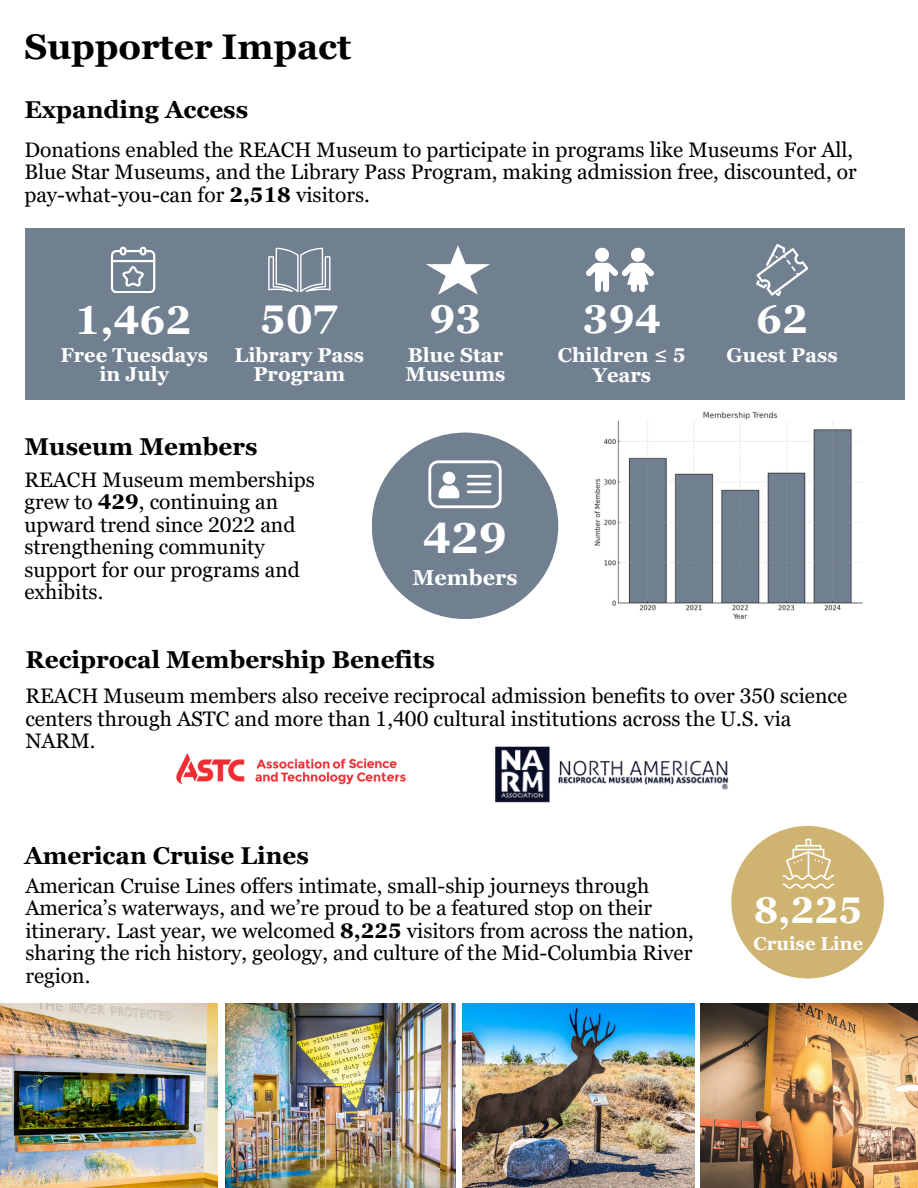
<style>
.page{position:relative;width:918px;height:1188px;background:#fff}
.page>*{position:absolute;margin:0;border:0;box-sizing:border-box;transform-origin:0 0}
.t1{font:700 43.2px "Georgia Pro";color:#fff}
.t2{font:700 40.05px "Georgia Pro";color:#fff}
.t3{font:700 37.05px "Georgia Pro";color:#fff}
.t4{font:700 35.55px "Georgia Pro";color:#000}
.t5{font:700 24.3px "Georgia Pro";color:#000}
.t6{font:700 21.6px "Georgia Pro";color:#fff}
.t7{font:21px/22.5px "Georgia Pro";color:#000}
.t8{font:700 20.1px/19.4px "Georgia Pro";color:#fff;text-align:center}
.t9{font:700 18.6px "Georgia Pro";color:#fff}
.s1{font-weight:700}
</style>
<div class="page">
<img style="left:0;top:1003px;width:217px;height:185px">
<img style="left:225px;top:1003px;width:231px;height:185px">
<img style="left:462px;top:1003px;width:232px;height:185px">
<img style="left:701px;top:1003px;width:217px;height:185px">
<div style="left:25px;top:228px;width:879px;height:172px;background:#708090"></div>
<svg style="left:111px;top:247px;width:44px;height:46px"></svg>
<svg style="left:268px;top:248px;width:62px;height:44px"></svg>
<svg style="left:586px;top:248px;width:68px;height:44px"></svg>
<svg style="left:756px;top:244px;width:52px;height:52px"></svg>
<img style="left:594px;top:411px;width:269px;height:208px">
<div style="left:731px;top:826px;width:153px;height:152px;background:#cfb371;border-radius:50%"></div>
<svg style="left:783px;top:839px;width:51px;height:50px"></svg>
<div style="left:372px;top:433px;width:186px;height:186px;background:#708090;border-radius:50%"></div>
<svg style="left:428px;top:460px;width:74px;height:48px"></svg>
<hr style="left:467px;top:475px;width:25px;height:3px;background:#fff">
<hr style="left:467px;top:483px;width:25px;height:2px;background:#fff">
<hr style="left:467px;top:490px;width:25px;height:3px;background:#fff">
<svg style="left:426px;top:245px;width:64px;height:50px"></svg>
<img style="left:176px;top:753px;width:230px;height:32px">
<img style="left:495px;top:746px;width:234px;height:57px">
<p class="t4" style="left:24px;top:26px;width:328px">Supporter Impact</p>
<p class="t5" style="left:24px;top:96px;width:225px">Expanding Access</p>
<p class="t7" style="left:24px;top:138px;width:834px">Donations enabled the REACH Museum to participate in programs like Museums For All,<br>Blue Star Museums, and the Library Pass Program, making admission free, discounted, or pay-what-you-can for <span class="s1">2,518</span> visitors.</p>
<p class="t2" style="left:74px;top:297px;width:119px">1,462</p>
<p class="t8" style="left:60px;top:345px;width:149px">Free Tuesdays in July</p>
<p class="t2" style="left:260px;top:296px;width:80px">507</p>
<p class="t8" style="left:235px;top:345px;width:131px">Library Pass<br>Program</p>
<p class="t5" style="left:24px;top:433px;width:235px">Museum Members</p>
<p class="t7" style="left:24px;top:468px;width:292px">REACH Museum memberships grew to <span class="s1">429</span>, continuing an upward trend since 2022 and strengthening community support for our programs and exhibits.</p>
<p class="t2" style="left:430px;top:296px;width:54px">93</p>
<p class="t8" style="left:406px;top:345px;width:102px;text-align:left">Blue Star<br>Museums</p>
<p class="t2" style="left:583px;top:297px;width:80px">394</p>
<p class="t8" style="left:558px;top:345px;width:130px">Children ≤ 5<br>Years</p>
<h5 class="t1" style="left:423px;top:513px;width:86px">429</h5>
<p class="t6" style="left:412px;top:566px;width:107px">Members</p>
<p class="t2" style="left:756px;top:297px;width:54px">62</p>
<p class="t8" style="left:727px;top:345px;width:113px">Guest Pass</p>
<p class="t5" style="left:25px;top:646px;width:411px">Reciprocal Membership Benefits</p>
<h5 class="t7" style="left:25px;top:685px;width:823px">REACH Museum members also receive reciprocal admission benefits to over 350 science centers through ASTC and more than 1,400 cultural institutions across the U.S. via<br>NARM.</h5>
<p class="t5" style="left:24px;top:842px;width:286px">American Cruise Lines</p>
<p class="t7" style="left:25px;top:874px;width:670px">American Cruise Lines offers intimate, small-ship journeys through America’s waterways, and we’re proud to be a featured stop on their itinerary. Last year, we welcomed <span class="s1">8,225</span> visitors from across the nation, sharing the rich history, geology, and culture of the Mid-Columbia River region.</p>
<h2 class="t3" style="left:754px;top:889px;width:110px">8,225</h2>
<p class="t9" style="left:754px;top:933px;width:111px">Cruise Line</p>
</div>
